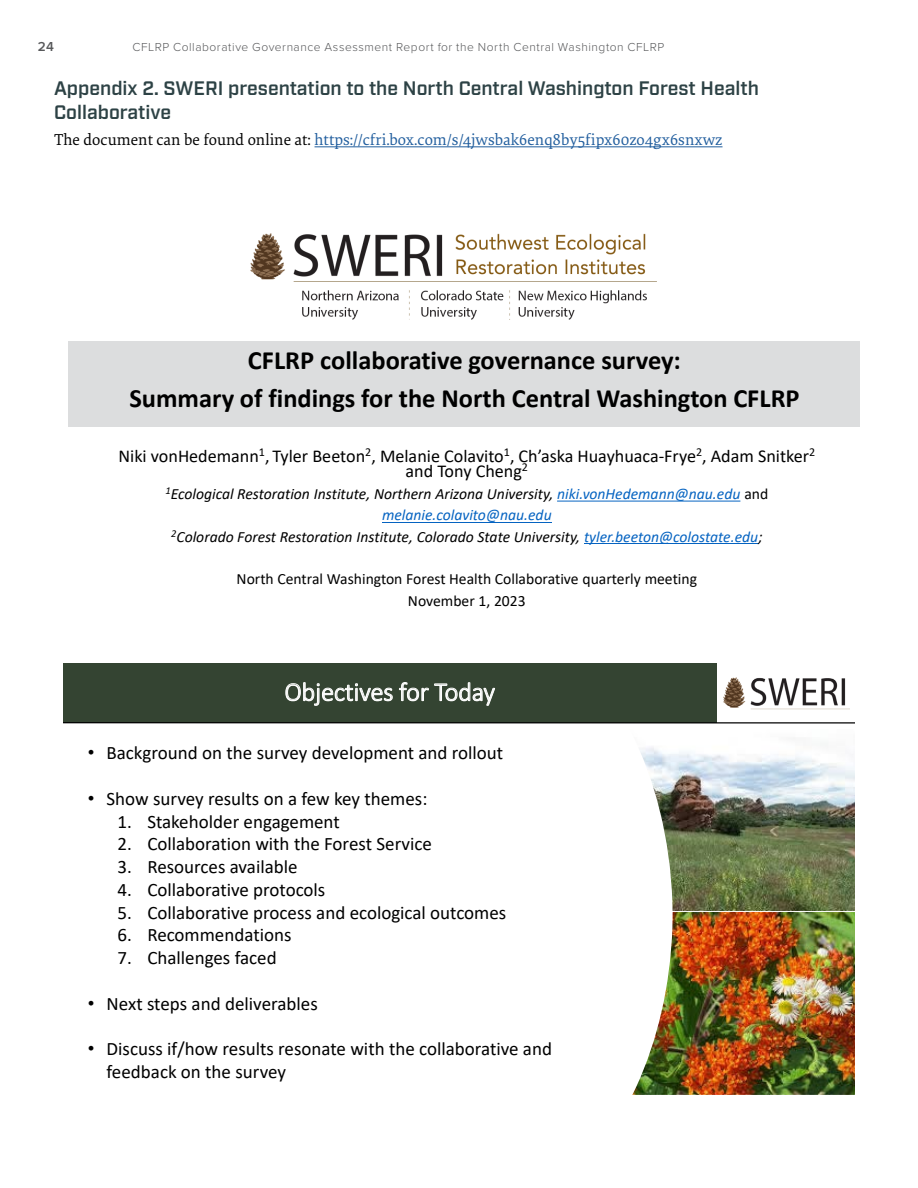
<style>
.page{position:relative;width:918px;height:1188px;background:#fff}
.page>*{position:absolute;margin:0;border:0;box-sizing:border-box;transform-origin:0 0}
.t1{font:700 26.4px/38px "Calibri";color:#000;text-align:center}
.t2{font:300 26.4px "Calibri";letter-spacing:-.01em;color:#fff}
.t3{font:600 19.5px/23.4px "Industry";color:#2d4245}
.t4{font:19.05px/22.8px "Calibri";color:#000}
.t5{font:18.15px/15.3px "Calibri";color:#000;text-align:center}
.t6{font:16.5px "Elena";color:#215e9e}
.t7{font:italic 15.6px/21.5px "Calibri";color:#000;text-align:center}
.t8{font:15.6px/21.5px "Calibri";color:#000;text-align:center}
.t9{font:600 13.5px "Proxima Nova";color:#58595b}
.t10{font:300 12px "Proxima Nova";letter-spacing:.045em;color:#58595b}
.s1{color:#000}
.s2{color:#0563c1}
.s3{font-style:normal}
.s4{font-family:"Arial"}
</style>
<div class="page">
<hr style="left:315px;top:146px;width:408px;height:1px;background:#215e9e">
<svg style="left:557px;top:501px;width:183px;height:1px"></svg>
<hr style="left:382px;top:522px;width:170px;height:1px;background:#0563c1">
<hr style="left:584px;top:543px;width:174px;height:1px;background:#0563c1">
<div style="left:68px;top:341px;width:792px;height:86px;background:#dcddde"></div>
<img style="left:251px;top:233px;width:406px;height:86px">
<div style="left:63px;top:664px;width:654px;height:59px;background:#344432"></div>
<img style="left:724px;top:678px;width:126px;height:31px">
<hr style="left:63px;top:722px;width:792px;height:2px;background:#000">
<img style="left:640px;top:747px;width:215px;height:164px">
<img style="left:632px;top:912px;width:223px;height:183px">
<p class="t9" style="left:38px;top:37px;width:18px">24</p>
<p class="t10" style="left:132px;top:38px;width:534px">CFLRP Collaborative Governance Assessment Report for the North Central Washington CFLRP</p>
<p class="t3" style="left:54px;top:78px;width:706px">Appendix 2. SWERI presentation to the North Central Washington Forest Health<br>Collaborative</p>
<p class="t6" style="left:54px;top:129px;width:670px"><span class="s1">The document can be found online at:</span> https://cfri.box.com/s/4jwsbak6enq8by5fipx60zo4gx6snxwz</p>
<h1 class="t1" style="left:129px;top:341px;width:672px">CFLRP collaborative governance survey:<br>Summary of findings for the North Central Washington CFLRP</h1>
<p class="t5" style="left:119px;top:448px;width:698px">Niki vonHedemann<sup>1</sup>, Tyler Beeton<sup>2</sup>, Melanie Colavito<sup>1</sup>, Ch’aska Huayhuaca-Frye<sup>2</sup>, Adam Snitker<sup>2 </sup>and Tony Cheng<sup>2</sup></p>
<p class="t7" style="left:165px;top:482px;width:604px"><sup>1</sup>Ecological Restoration Institute, Northern Arizona University, <span class="s2">niki.vonHedemann@nau.edu</span> <span class="s3">and </span><span class="s2">melanie.colavito@nau.edu<br></span><sup>2</sup>Colorado Forest Restoration Institute, Colorado State University, <span class="s2">tyler.beeton@colostate.edu</span>;</p>
<p class="t8" style="left:237px;top:568px;width:462px">North Central Washington Forest Health Collaborative quarterly meeting<br>November 1, 2023</p>
<h1 class="t2" style="left:284px;top:675px;width:212px">Objectives for Today</h1>
<p class="t4" style="left:88px;top:741px;width:417px"><span class="s4">•</span> Background on the survey development and rollout</p>
<p class="t4" style="left:88px;top:787px;width:341px"><span class="s4">•</span> Show survey results on a few key themes:</p>
<p class="t4" style="left:118px;top:809px;width:224px">1. Stakeholder engagement</p>
<p class="t4" style="left:118px;top:832px;width:316px">2. Collaboration with the Forest Service</p>
<p class="t4" style="left:118px;top:855px;width:182px">3. Resources available</p>
<p class="t4" style="left:118px;top:878px;width:209px">4. Collaborative protocols</p>
<p class="t4" style="left:118px;top:900px;width:390px">5. Collaborative process and ecological outcomes</p>
<p class="t4" style="left:118px;top:923px;width:175px">6. Recommendations</p>
<p class="t4" style="left:118px;top:946px;width:161px">7. Challenges faced</p>
<p class="t4" style="left:88px;top:992px;width:231px"><span class="s4">•</span> Next steps and deliverables</p>
<p class="t4" style="left:107px;top:1037px;width:447px;text-indent:-19px"><span class="s4">•</span> Discuss if/how results resonate with the collaborative and feedback on the survey</p>
</div>
